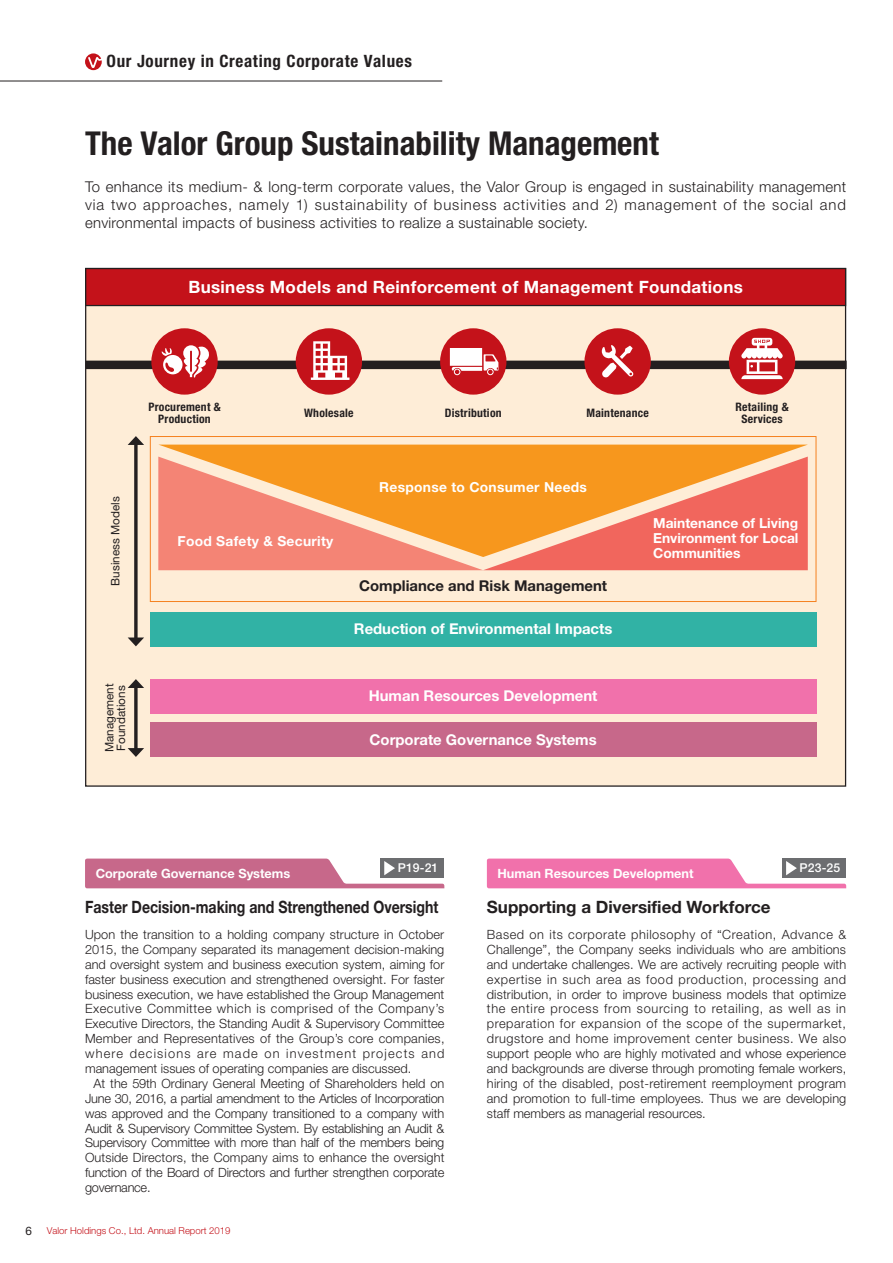
<style>
.page{position:relative;width:893px;height:1263px;background:#fff}
.page>*{position:absolute;margin:0;border:0;box-sizing:border-box;transform-origin:0 0}
.t1{font:700 condensed 33px "Helvetica Neue LT Std";color:#231f20}
.t2{font:700 16.95px "Helvetica Neue LT Std";letter-spacing:.02em;color:#fff}
.t3{font:700 16.95px "Helvetica Neue LT Std";color:#231f20;scale:.83 1}
.t4{font:700 condensed 16.95px "Helvetica Neue LT Std";letter-spacing:.04em;color:#231f20}
.t5{font:700 16.95px "Helvetica Neue LT Std";color:#231f20}
.t6{font:300 14.85px/18px "Helvetica Neue LT Std";letter-spacing:.02em;color:#231f20;text-align:justify}
.t7{font:700 14.85px "Helvetica Neue LT Std";color:#fff}
.t8{font:700 14.85px "Helvetica Neue LT Std";color:#231f20}
.t9{font:700 13.8px/14.9px "Helvetica Neue LT Std";color:#fff;text-align:justify}
.t10{font:700 13.8px "Helvetica Neue LT Std";letter-spacing:.02em;color:#fff}
.t11{font:300 12.75px/14.9px "Helvetica Neue LT Std";color:#231f20;text-align:justify}
.t12{font:700 12.75px "Helvetica Neue LT Std";color:#fff}
.t13{font:500 12.15px "Helvetica Neue LT Std";letter-spacing:.01em;color:#fff}
.t14{font:700 condensed 11.7px/11.7px "Helvetica Neue LT Std";letter-spacing:.02em;color:#231f20;text-align:center}
.t15{font:11.7px/11.7px "Helvetica Neue LT Std";color:#231f20}
.t16{font:300 9.6px "Helvetica Neue LT Std";color:#c4121a}
</style>
<div class="page">
<div style="left:86px;top:269px;width:760px;height:517px;background:#feedd7"></div>
<svg style="left:85px;top:53px;width:17px;height:17px"></svg>
<svg style="left:88px;top:57px;width:14px;height:11px"></svg>
<svg style="left:85px;top:858px;width:359px;height:30px;background:#c58099"></svg>
<svg style="left:487px;top:858px;width:359px;height:30px;background:#e487b1"></svg>
<hr style="left:0;top:81px;width:442px;height:1px;background:#231f20">
<div style="left:86px;top:269px;width:760px;height:37px;background:#c4121a"></div>
<div style="left:85px;top:268px;width:761px;height:38px;border:1px solid #231f20"></div>
<div style="left:150px;top:612px;width:666px;height:34px;background:#31b2a5"></div>
<div style="left:150px;top:679px;width:666px;height:34px;background:#f171ab"></div>
<div style="left:150px;top:723px;width:666px;height:34px;background:#c7688a"></div>
<div style="left:85px;top:361px;width:762px;height:8px;background:#231f20"></div>
<div style="left:729px;top:328px;width:66px;height:67px;background:#c4121a;border-radius:50%"></div>
<svg style="left:741px;top:338px;width:42px;height:41px"></svg>
<div style="left:440px;top:328px;width:66px;height:67px;background:#c4121a;border-radius:50%"></div>
<svg style="left:450px;top:348px;width:48px;height:27px"></svg>
<div style="left:296px;top:328px;width:66px;height:67px;background:#c4121a;border-radius:50%"></div>
<svg style="left:311px;top:341px;width:38px;height:39px"></svg>
<div style="left:584px;top:328px;width:67px;height:67px;background:#c4121a;border-radius:50%"></div>
<svg style="left:602px;top:345px;width:31px;height:33px"></svg>
<div style="left:151px;top:328px;width:67px;height:67px;background:#c4121a;border-radius:50%"></div>
<svg style="left:182px;top:345px;width:27px;height:33px"></svg>
<hr style="left:190px;top:351px;width:2px;height:21px;background:#c4121a">
<div style="left:163px;top:355px;width:20px;height:19px;background:#fff;border-radius:50%"></div>
<svg style="left:162px;top:348px;width:10px;height:8px"></svg>
<svg style="left:165px;top:363px;width:9px;height:9px"></svg>
<svg style="left:134px;top:688px;width:4px;height:60px"></svg>
<svg style="left:128px;top:679px;width:16px;height:9px"></svg>
<svg style="left:128px;top:748px;width:16px;height:9px"></svg>
<svg style="left:134px;top:445px;width:4px;height:192px"></svg>
<svg style="left:128px;top:436px;width:16px;height:9px"></svg>
<svg style="left:128px;top:637px;width:16px;height:9px"></svg>
<div style="left:150px;top:436px;width:666px;height:166px;border:1px solid #f58220"></div>
<div style="left:158px;top:445px;width:650px;height:12px;background:#f7971d"></div>
<svg style="left:158px;top:457px;width:650px;height:113px;background:#f58f56"></svg>
<h2 class="t4" style="left:107px;top:51px;width:307px">Our Journey in Creating Corporate Values</h2>
<h1 class="t1" style="left:85px;top:123px;width:575px">The Valor Group Sustainability Management</h1>
<p class="t6" style="left:85px;top:177px;width:763px">To enhance its medium- &amp; long-term corporate values, the Valor Group is engaged in sustainability management via two approaches, namely 1) sustainability of business activities and 2) management of the social and environmental impacts of business activities to realize a sustainable society.</p>
<h2 class="t2" style="left:188px;top:276px;width:556px">Business Models and Reinforcement of Management Foundations</h2>
<p class="t15" style="left:109px;top:586px;width:91px;rotate:-90deg">Business Models</p>
<p class="t15" style="left:103px;top:752px;width:70px;rotate:-90deg">Management<br>Foundations</p>
<p class="t14" style="left:148px;top:401px;width:74px">Procurement &amp;<br>Production</p>
<p class="t14" style="left:304px;top:406px;width:51px">Wholesale</p>
<p class="t14" style="left:445px;top:406px;width:58px">Distribution</p>
<p class="t14" style="left:586px;top:406px;width:64px">Maintenance</p>
<p class="t10" style="left:379px;top:478px;width:209px">Response to Consumer Needs</p>
<p class="t14" style="left:735px;top:401px;width:55px">Retailing &amp;<br>Services</p>
<p class="t10" style="left:178px;top:533px;width:157px">Food Safety &amp; Security</p>
<p class="t8" style="left:359px;top:576px;width:249px">Compliance and Risk Management</p>
<p class="t7" style="left:354px;top:620px;width:260px">Reduction of Environmental Impacts</p>
<p class="t7" style="left:369px;top:686px;width:230px">Human Resources Development</p>
<p class="t7" style="left:370px;top:730px;width:229px">Corporate Governance Systems</p>
<p class="t9" style="left:653px;top:515px;width:147px">Maintenance of Living Environment for Local Communities</p>
<p class="t13" style="left:398px;top:861px;width:42px">P19-21</p>
<p class="t13" style="left:800px;top:861px;width:42px">P23-25</p>
<p class="t12" style="left:96px;top:865px;width:196px">Corporate Governance Systems</p>
<p class="t12" style="left:497px;top:865px;width:198px">Human Resources Development</p>
<h2 class="t3" style="left:85px;top:896px;width:427px">Faster Decision-making and Strengthened Oversight</h2>
<p class="t11" style="left:85px;top:927px;width:361px">Upon the transition to a holding company structure in October 2015, the Company separated its management decision-making and oversight system and business execution system, aiming for faster business execution and strengthened oversight. For faster business execution, we have established the Group Management Executive Committee which is comprised of the Company’s Executive Directors, the Standing Audit &amp; Supervisory Committee Member and Representatives of the Group’s core companies, where decisions are made on investment projects and management issues of operating companies are discussed.</p>
<p class="t11" style="left:85px;top:1076px;width:361px;text-indent:9px">At the 59th Ordinary General Meeting of Shareholders held on June 30, 2016, a partial amendment to the Articles of Incorporation was approved and the Company transitioned to a company with Audit &amp; Supervisory Committee System. By establishing an Audit &amp; Supervisory Committee with more than half of the members being Outside Directors, the Company aims to enhance the oversight function of the Board of Directors and further strengthen corporate governance.</p>
<p class="t15" style="left:26px;top:1225px;width:8px">6</p>
<p class="t16" style="left:47px;top:1225px;width:185px">Valor Holdings Co., Ltd. Annual Report 2019</p>
<h2 class="t5" style="left:487px;top:896px;width:285px">Supporting a Diversified Workforce</h2>
<p class="t11" style="left:487px;top:927px;width:361px">Based on its corporate philosophy of “Creation, Advance &amp; Challenge”, the Company seeks individuals who are ambitions and undertake challenges. We are actively recruiting people with expertise in such area as food production, processing and distribution, in order to improve business models that optimize the entire process from sourcing to retailing, as well as in preparation for expansion of the scope of the supermarket, drugstore and home improvement center business. We also support people who are highly motivated and whose experience and backgrounds are diverse through promoting female workers, hiring of the disabled, post-retirement reemployment program and promotion to full-time employees. Thus we are developing staff members as managerial resources.</p>
</div>
